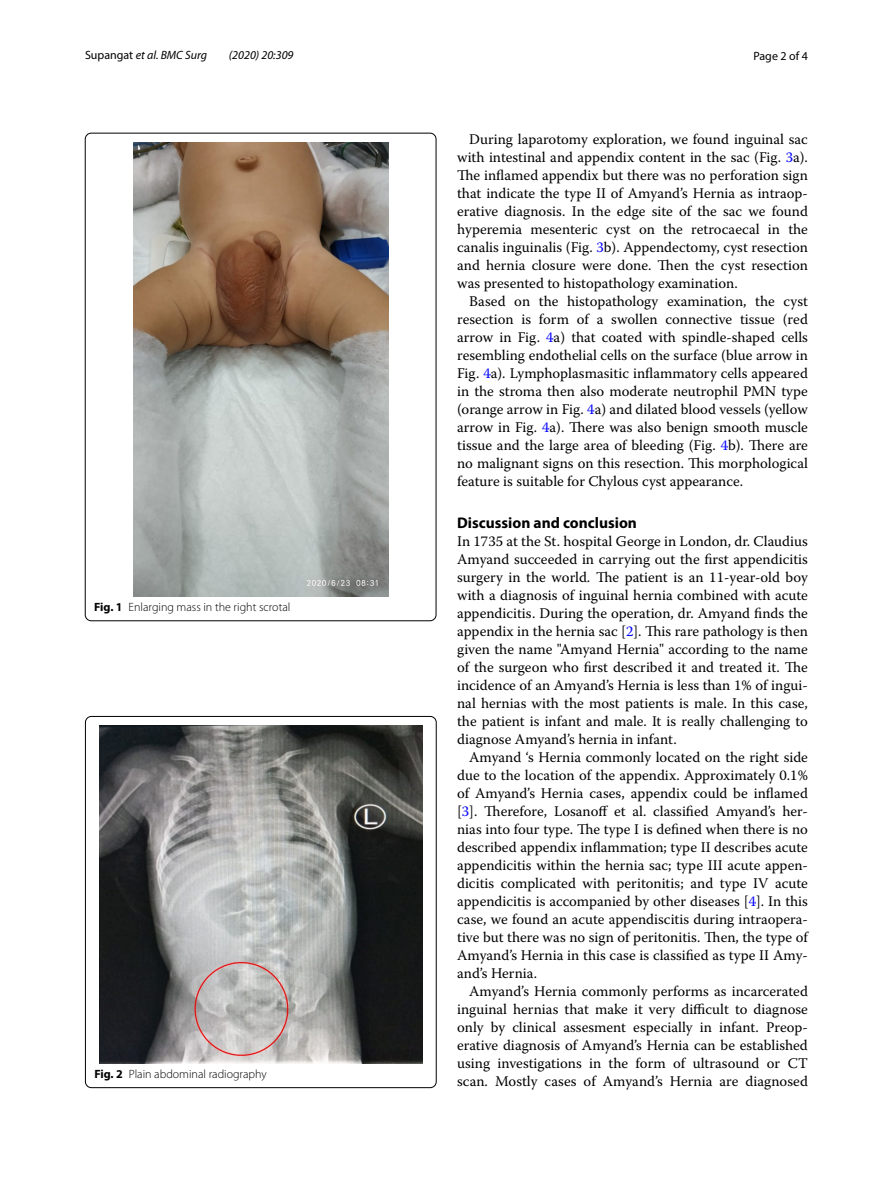
<style>
.page{position:relative;width:893px;height:1187px;background:#fff}
.page>*{position:absolute;margin:0;border:0;box-sizing:border-box;transform-origin:0 0}
.t1{font:700 15.45px "Myriad Pro";color:#000}
.t2{font:14.7px/18px "Warnock Pro";color:#000;text-align:justify}
.t3{font:300 12px "Myriad Pro";color:#000}
.t4{font:italic 12px "Myriad Pro";color:#000}
.t5{font:12px "Myriad Pro";color:#000}
.s1{font-style:normal}
.s2{font-weight:700}
.s3{color:#00f}
</style>
<div class="page">
<img style="left:133px;top:142px;width:255px;height:454px">
<img style="left:99px;top:725px;width:323px;height:338px">
<div style="left:85px;top:716px;width:351px;height:371px;border:1px solid #000;border-radius:6px"></div>
<p class="t4" style="left:85px;top:48px;width:123px"><span class="s1">Supangat</span> et al. BMC Surg</p>
<p class="t4" style="left:229px;top:48px;width:66px">(2020) 20:309</p>
<p class="t5" style="left:753px;top:48px;width:56px">Page 2 of 4</p>
<p class="t3" style="left:94px;top:600px;width:198px"><span class="s2">Fig. 1</span> Enlarging mass in the right scrotal</p>
<p class="t3" style="left:94px;top:1067px;width:174px"><span class="s2">Fig. 2</span> Plain abdominal radiography</p>
<p class="t2" style="left:457px;top:130px;width:352px;text-indent:12px">During laparotomy exploration, we found inguinal sac with intestinal and appendix content in the sac (Fig. <span class="s3">3</span>a).<br>The inflamed appendix but there was no perforation sign that indicate the type II of Amyand’s Hernia as intraop&shy;erative diagnosis. In the edge site of the sac we found hyperemia mesenteric cyst on the retrocaecal in the canalis inguinalis (Fig. <span class="s3">3</span>b). Appendectomy, cyst resection and hernia closure were done. Then the cyst resection was presented to histopathology examination.</p>
<p class="t2" style="left:457px;top:292px;width:352px;text-indent:12px">Based on the histopathology examination, the cyst resection is form of a swollen connective tissue (red arrow in Fig. <span class="s3">4</span>a) that coated with spindle-shaped cells resembling endothelial cells on the surface (blue arrow in Fig. <span class="s3">4</span>a). Lymphoplasmasitic inflammatory cells appeared in the stroma then also moderate neutrophil PMN type (orange arrow in Fig. <span class="s3">4</span>a) and dilated blood vessels (yellow arrow in Fig. <span class="s3">4</span>a). There was also benign smooth muscle tissue and the large area of bleeding (Fig. <span class="s3">4</span>b). There are no malignant signs on this resection. This morphological feature is suitable for Chylous cyst appearance.</p>
<p class="t1" style="left:457px;top:512px;width:181px">Discussion and conclusion</p>
<p class="t2" style="left:457px;top:531px;width:352px">In 1735 at the St. hospital George in London, dr. Claudius Amyand succeeded in carrying out the first appendicitis surgery in the world. The patient is an 11-year-old boy with a diagnosis of inguinal hernia combined with acute appendicitis. During the operation, dr. Amyand finds the appendix in the hernia sac [<span class="s3">2</span>]. This rare pathology is then given the name "Amyand Hernia" according to the name of the surgeon who first described it and treated it. The incidence of an Amyand’s Hernia is less than 1% of ingui&shy;nal hernias with the most patients is male. In this case, the patient is infant and male. It is really challenging to diagnose Amyand’s hernia in infant.</p>
<p class="t2" style="left:457px;top:747px;width:352px;text-indent:12px">Amyand ‘s Hernia commonly located on the right side due to the location of the appendix. Approximately 0.1% of Amyand’s Hernia cases, appendix could be inflamed [<span class="s3">3</span>]. Therefore, Losanoff et al. classified Amyand’s her&shy;nias into four type. The type I is defined when there is no described appendix inflammation; type II describes acute appendicitis within the hernia sac; type III acute appen&shy;dicitis complicated with peritonitis; and type IV acute appendicitis is accompanied by other diseases [<span class="s3">4</span>]. In this case, we found an acute appendiscitis during intraopera&shy;tive but there was no sign of peritonitis. Then, the type of Amyand’s Hernia in this case is classified as type II Amy&shy;and’s Hernia.</p>
<p class="t2" style="left:457px;top:981px;width:352px;text-indent:12px">Amyand’s Hernia commonly performs as incarcerated inguinal hernias that make it very difficult to diagnose only by clinical assesment especially in infant. Preop&shy;erative diagnosis of Amyand’s Hernia can be established using investigations in the form of ultrasound or CT scan. Mostly cases of Amyand’s Hernia are diagnosed</p>
</div>
